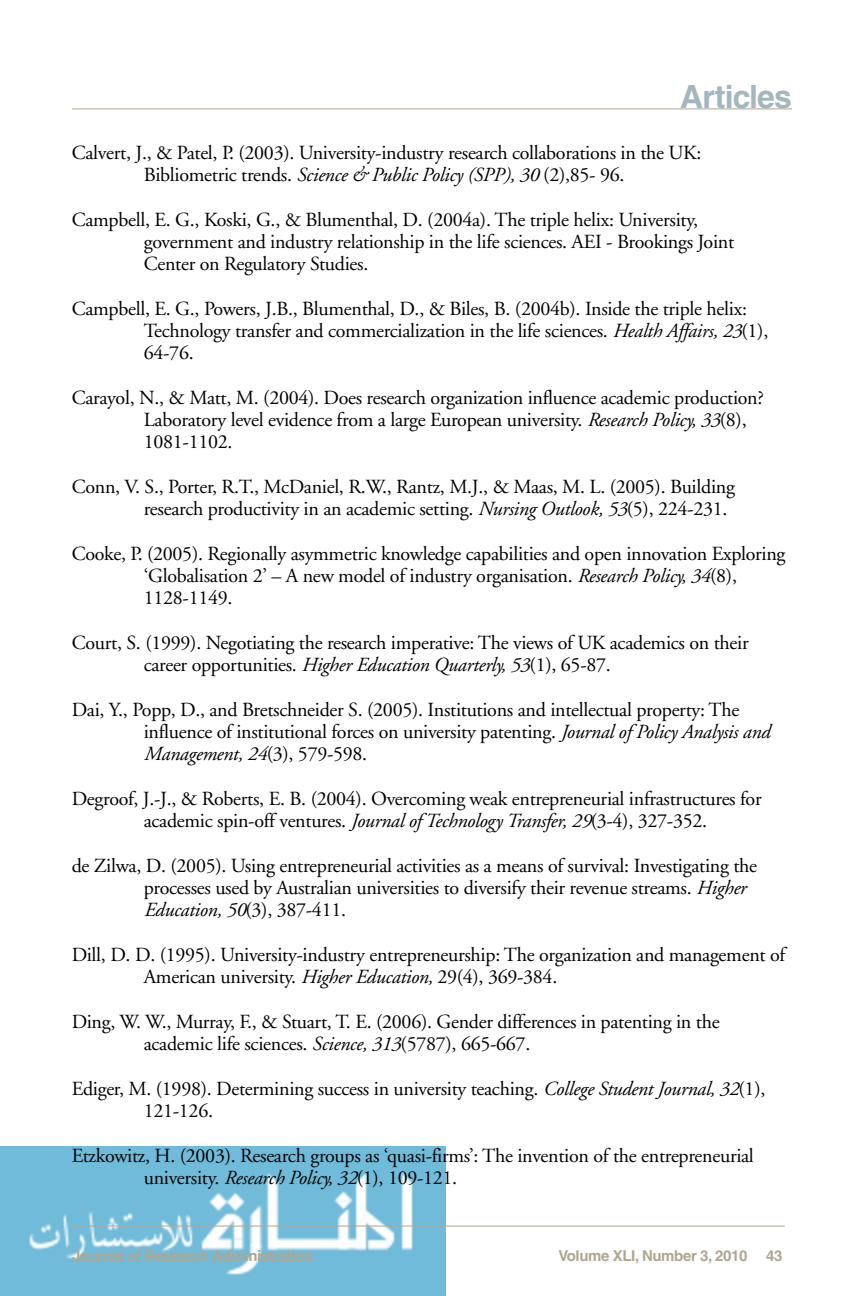
<style>
.page{position:relative;width:864px;height:1296px;background:#fff}
.page>*{position:absolute;margin:0;border:0;box-sizing:border-box;transform-origin:0 0}
.t1{font:700 32px "Helvetica";letter-spacing:-.025em;color:#a2b7c0}
.t2{font:20px/22px "Adobe Garamond";letter-spacing:-.015em;color:#000}
.t3{font:700 15px "Helvetica";letter-spacing:-.025em;color:#b0a690}
.s1{font-style:italic}
</style>
<div class="page">
<img style="left:0;top:1146px;width:446px;height:150px">
<hr style="left:72px;top:108px;width:720px;height:1px;background:#b0a690">
<hr style="left:72px;top:1226px;width:713px;height:1px;background:#b0a690">
<h1 class="t1" style="left:680px;top:78px;width:113px">Articles</h1>
<p class="t2" style="left:72px;top:142px;width:631px;text-align:center">Calvert, J., &amp; Patel, P. (2003). University-industry research collaborations in the UK:<br>Bibliometric trends. <span class="s1">Science &amp; Public Policy (SPP), 30</span> (2),85- 96.</p>
<p class="t2" style="left:144px;top:209px;width:592px;text-indent:-72px">Campbell, E. G., Koski, G., &amp; Blumenthal, D. (2004a). The triple helix: University, government and industry relationship in the life sciences. AEI - Brookings Joint<br>Center on Regulatory Studies.</p>
<p class="t2" style="left:144px;top:298px;width:626px;text-indent:-72px">Campbell, E. G., Powers, J.B., Blumenthal, D., &amp; Biles, B. (2004b). Inside the triple helix:<br>Technology transfer and commercialization in the life sciences. <span class="s1">Health Affairs, 23</span>(1),<br>64-76.</p>
<p class="t2" style="left:144px;top:387px;width:622px;text-indent:-72px">Carayol, N., &amp; Matt, M. (2004). Does research organization influence academic production?<br>Laboratory level evidence from a large European university. <span class="s1">Research Policy, 33</span>(8),<br>1081-1102.</p>
<p class="t2" style="left:144px;top:476px;width:593px;text-indent:-72px">Conn, V. S., Porter, R.T., McDaniel, R.W., Rantz, M.J., &amp; Maas, M. L. (2005). Building research productivity in an academic setting. <span class="s1">Nursing Outlook, 53</span>(5), 224-231.</p>
<p class="t2" style="left:144px;top:543px;width:643px;text-indent:-72px">Cooke, P. (2005). Regionally asymmetric knowledge capabilities and open innovation Exploring ‘Globalisation 2’ – A new model of industry organisation. <span class="s1">Research Policy, 34</span>(8),<br>1128-1149.</p>
<p class="t2" style="left:144px;top:632px;width:606px;text-indent:-72px">Court, S. (1999). Negotiating the research imperative: The views of UK academics on their career opportunities. <span class="s1">Higher Education Quarterly, 53</span>(1), 65-87.</p>
<p class="t2" style="left:144px;top:699px;width:628px;text-indent:-72px">Dai, Y., Popp, D., and Bretschneider S. (2005). Institutions and intellectual property: The influence of institutional forces on university patenting. <span class="s1">Journal of Policy Analysis and<br>Management, 24</span>(3), 579-598.</p>
<p class="t2" style="left:144px;top:788px;width:619px;text-indent:-72px">Degroof, J.-J., &amp; Roberts, E. B. (2004). Overcoming weak entrepreneurial infrastructures for academic spin-off ventures. <span class="s1">Journal of Technology Transfer, 29</span>(3-4), 327-352.</p>
<p class="t2" style="left:144px;top:855px;width:615px;text-indent:-72px">de Zilwa, D. (2005). Using entrepreneurial activities as a means of survival: Investigating the processes used by Australian universities to diversify their revenue streams. <span class="s1">Higher<br>Education, 50</span>(3), 387-411.</p>
<p class="t2" style="left:144px;top:944px;width:643px;text-indent:-72px">Dill, D. D. (1995). University-industry entrepreneurship: The organization and management of<br>American university. <span class="s1">Higher Education,</span> 29(4), 369-384.</p>
<p class="t2" style="left:144px;top:1011px;width:577px;text-indent:-72px">Ding, W. W., Murray, F., &amp; Stuart, T. E. (2006). Gender differences in patenting in the academic life sciences. <span class="s1">Science, 313</span>(5787), 665-667.</p>
<p class="t2" style="left:144px;top:1078px;width:623px;text-indent:-72px">Ediger, M. (1998). Determining success in university teaching. <span class="s1">College Student Journal, 32</span>(1),<br>121-126.</p>
<p class="t2" style="left:144px;top:1145px;width:612px;text-indent:-72px">Etzkowitz, H. (2003). Research groups as ‘quasi-firms’: The invention of the entrepreneurial university. <span class="s1">Research Policy, 32</span>(1), 109-121.</p>
<p class="t3" style="left:72px;top:1246px;width:243px">Journal of Research Administration</p>
<p class="t3" style="left:558px;top:1246px;width:225px">Volume XLI, Number 3, 2010 43</p>
</div>
